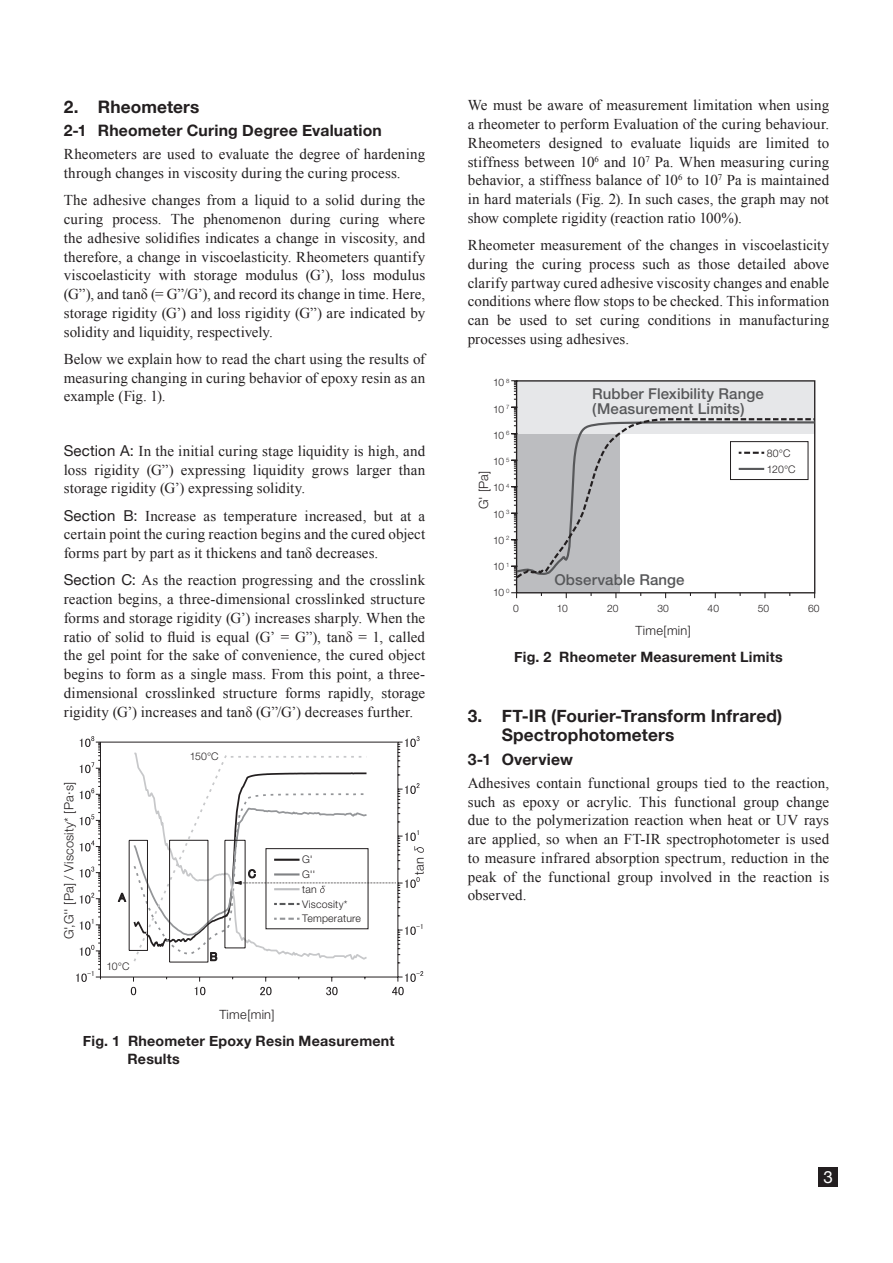
<style>
.page{position:relative;width:893px;height:1263px;background:#fff}
.page>*{position:absolute;margin:0;border:0;box-sizing:border-box;transform-origin:0 0}
.Heading1{font:700 17.25px/19.5px "Helvetica Neue";letter-spacing:.01em;color:#231f20}
.t1{font:16.95px "Helvetica Neue";color:#fff}
.Heading2{font:700 15.75px "Helvetica Neue";letter-spacing:.01em;color:#231f20}
.Body{font:15px/18.8px "Times New Roman";letter-spacing:.005em;color:#231f20;text-align:justify}
.t2{font:500 15px/15px "Helvetica Neue";letter-spacing:.01em;color:#57585a}
.Caption_2L_Fig_0{font:700 14.25px/18px "Helvetica Neue";letter-spacing:.015em;color:#231f20}
.Caption_1L{font:700 14.25px "Helvetica Neue";letter-spacing:.015em;color:#231f20}
.t3{font:300 12.75px "Helvetica Neue";letter-spacing:.01em;color:#231f20}
.t4{font:300 10.5px/14.7px "Helvetica Neue";letter-spacing:.02em;color:#231f20}
.t5{font:300 10.2px "Helvetica Neue";letter-spacing:-.04em;color:#231f20}
.s1{font-family:"Helvetica Neue"}
</style>
<div class="page">
<div style="left:818px;top:1167px;width:20px;height:19px;background:#231f20"></div>
<hr style="left:100px;top:742px;width:298px;height:1px;background:#231f20">
<hr style="left:100px;top:976px;width:298px;height:1px;background:#231f20">
<svg style="left:131px;top:987px;width:5px;height:8px"></svg>
<svg style="left:195px;top:987px;width:10px;height:8px"></svg>
<svg style="left:260px;top:987px;width:12px;height:8px"></svg>
<svg style="left:326px;top:987px;width:12px;height:8px"></svg>
<svg style="left:76px;top:736px;width:25px;height:246px"></svg>
<hr style="left:397px;top:742px;width:1px;height:235px;background:#231f20">
<svg style="left:392px;top:971px;width:31px;height:24px"></svg>
<svg style="left:118px;top:736px;width:306px;height:227px"></svg>
<div style="left:517px;top:431px;width:103px;height:162px;background:#bcbdc0"></div>
<div style="left:516px;top:381px;width:298px;height:53px;background:#e6e7e9"></div>
<div style="left:516px;top:380px;width:299px;height:213px;border:1px solid #231f20"></div>
<svg style="left:511px;top:433px;width:4px;height:20px"></svg>
<svg style="left:511px;top:460px;width:4px;height:19px"></svg>
<svg style="left:511px;top:566px;width:7px;height:19px"></svg>
<svg style="left:511px;top:539px;width:4px;height:20px"></svg>
<svg style="left:511px;top:486px;width:4px;height:20px"></svg>
<svg style="left:511px;top:513px;width:4px;height:19px"></svg>
<svg style="left:511px;top:380px;width:7px;height:20px"></svg>
<svg style="left:511px;top:407px;width:7px;height:19px"></svg>
<svg style="left:515px;top:417px;width:301px;height:162px"></svg>
<svg style="left:511px;top:592px;width:6px;height:6px"></svg>
<div style="left:730px;top:441px;width:78px;height:39px;background:#fff;border:1px solid #231f20"></div>
<hr style="left:739px;top:468px;width:25px;height:2px;background:#57585a">
<svg style="left:739px;top:452px;width:25px;height:2px"></svg>
<p class="Heading1" style="left:64px;top:97px;width:137px">2. Rheometers</p>
<p class="Heading2" style="left:64px;top:118px;width:320px">2-1 Rheometer Curing Degree Evaluation</p>
<p class="Body" style="left:64px;top:145px;width:363px">Rheometers are used to evaluate the degree of hardening through changes in viscosity during the curing process.</p>
<p class="Body" style="left:64px;top:191px;width:363px">The adhesive changes from a liquid to a solid during the curing process. The phenomenon during curing where the adhesive solidifies indicates a change in viscosity, and therefore, a change in viscoelasticity. Rheometers quantify viscoelasticity with storage modulus (G’), loss modulus (G”), and tanδ (= G”/G’), and record its change in time. Here, storage rigidity (G’) and loss rigidity (G”) are indicated by solidity and liquidity, respectively.</p>
<p class="Body" style="left:64px;top:349px;width:363px">Below we explain how to read the chart using the results of measuring changing in curing behavior of epoxy resin as an example (Fig. 1).</p>
<p class="Body" style="left:64px;top:441px;width:363px"><span class="s1">Section A:</span> In the initial curing stage liquidity is high, and loss rigidity (G”) expressing liquidity grows larger than storage rigidity (G’) expressing solidity.</p>
<p class="Body" style="left:64px;top:506px;width:363px"><span class="s1">Section B:</span> Increase as temperature increased, but at a certain point the curing reaction begins and the cured object forms part by part as it thickens and tanδ decreases.</p>
<p class="Body" style="left:64px;top:571px;width:363px"><span class="s1">Section C:</span> As the reaction progressing and the crosslink reaction begins, a three-dimensional crosslinked structure forms and storage rigidity (G’) increases sharply. When the ratio of solid to fluid is equal (G’ = G”), tanδ = 1, called the gel point for the sake of convenience, the cured object begins to form as a single mass. From this point, a three&shy;dimensional crosslinked structure forms rapidly, storage rigidity (G’) increases and tanδ (G”/G’) decreases further.</p>
<p class="t3" style="left:61px;top:939px;width:159px;rotate:-90deg">G',G'' [Pa] / Viscosity* [Pa·s]</p>
<p class="t4" style="left:106px;top:958px;width:25px">10°C</p>
<p class="t4" style="left:190px;top:749px;width:31px">150°C</p>
<p class="t4" style="left:302px;top:852px;width:60px">G'<br>G''<br>tan<br>Viscosity*<br>Temperature</p>
<p class="t3" style="left:219px;top:1007px;width:57px">Time[min]</p>
<p class="Caption_2L_Fig_0" style="left:128px;top:1032px;width:269px;text-indent:-45px">Fig. 1 Rheometer Epoxy Resin Measurement<br>Results</p>
<p class="t3" style="left:411px;top:874px;width:19px;rotate:-90deg">tan</p>
<p class="Body" style="left:468px;top:96px;width:363px">We must be aware of measurement limitation when using a rheometer to perform Evaluation of the curing behaviour.<br>Rheometers designed to evaluate liquids are limited to stiffness between 10<sup>6</sup> and 10<sup>7</sup> Pa. When measuring curing behavior, a stiffness balance of 10<sup>6</sup> to 10<sup>7</sup> Pa is maintained in hard materials (Fig. 2). In such cases, the graph may not show complete rigidity (reaction ratio 100%).</p>
<p class="Body" style="left:468px;top:235px;width:363px">Rheometer measurement of the changes in viscoelasticity during the curing process such as those detailed above clarify partway cured adhesive viscosity changes and enable conditions where flow stops to be checked. This information can be used to set curing conditions in manufacturing processes using adhesives.</p>
<p class="t5" style="left:493px;top:376px;width:18px">10 <sup>8</sup></p>
<p class="t5" style="left:493px;top:403px;width:18px">10 <sup>7</sup></p>
<p class="t5" style="left:493px;top:429px;width:18px">10 <sup>6</sup></p>
<p class="t5" style="left:493px;top:455px;width:18px">10 <sup>5</sup></p>
<p class="t5" style="left:493px;top:481px;width:18px">10 <sup>4</sup></p>
<p class="t5" style="left:493px;top:508px;width:18px">10 <sup>3</sup></p>
<p class="t5" style="left:493px;top:534px;width:18px">10 <sup>2</sup></p>
<p class="t5" style="left:493px;top:560px;width:18px">10 <sup>1</sup></p>
<p class="t5" style="left:493px;top:586px;width:18px">10 <sup>0</sup></p>
<p class="t5" style="left:557px;top:602px;width:13px">10</p>
<p class="t5" style="left:607px;top:602px;width:13px">20</p>
<p class="t5" style="left:657px;top:602px;width:13px">30</p>
<p class="t5" style="left:708px;top:602px;width:13px">40</p>
<p class="t5" style="left:758px;top:602px;width:13px">50</p>
<p class="t5" style="left:808px;top:602px;width:13px">60</p>
<p class="t2" style="left:592px;top:386px;width:173px">Rubber Flexibility Range (Measurement Limits)</p>
<p class="t4" style="left:767px;top:444px;width:30px;line-height:16.2px">80°C<br>120°C</p>
<p class="t3" style="left:476px;top:509px;width:40px;rotate:-90deg">G' [Pa]</p>
<p class="t2" style="left:554px;top:572px;width:132px">Observable Range</p>
<p class="t5" style="left:513px;top:602px;width:7px">0</p>
<p class="t3" style="left:636px;top:622px;width:57px">Time[min]</p>
<p class="Caption_1L" style="left:514px;top:646px;width:270px">Fig. 2 Rheometer Measurement Limits</p>
<p class="Heading1" style="left:502px;top:706px;width:282px;text-indent:-34px">3. FT-IR (Fourier-Transform Infrared)<br>Spectrophotometers</p>
<p class="Heading2" style="left:468px;top:747px;width:107px">3-1 Overview</p>
<p class="Body" style="left:468px;top:773px;width:363px">Adhesives contain functional groups tied to the reaction, such as epoxy or acrylic. This functional group change due to the polymerization reaction when heat or UV rays are applied, so when an FT-IR spectrophotometer is used to measure infrared absorption spectrum, reduction in the peak of the functional group involved in the reaction is observed.</p>
<p class="t1" style="left:823px;top:1164px;width:11px">3</p>
</div>
